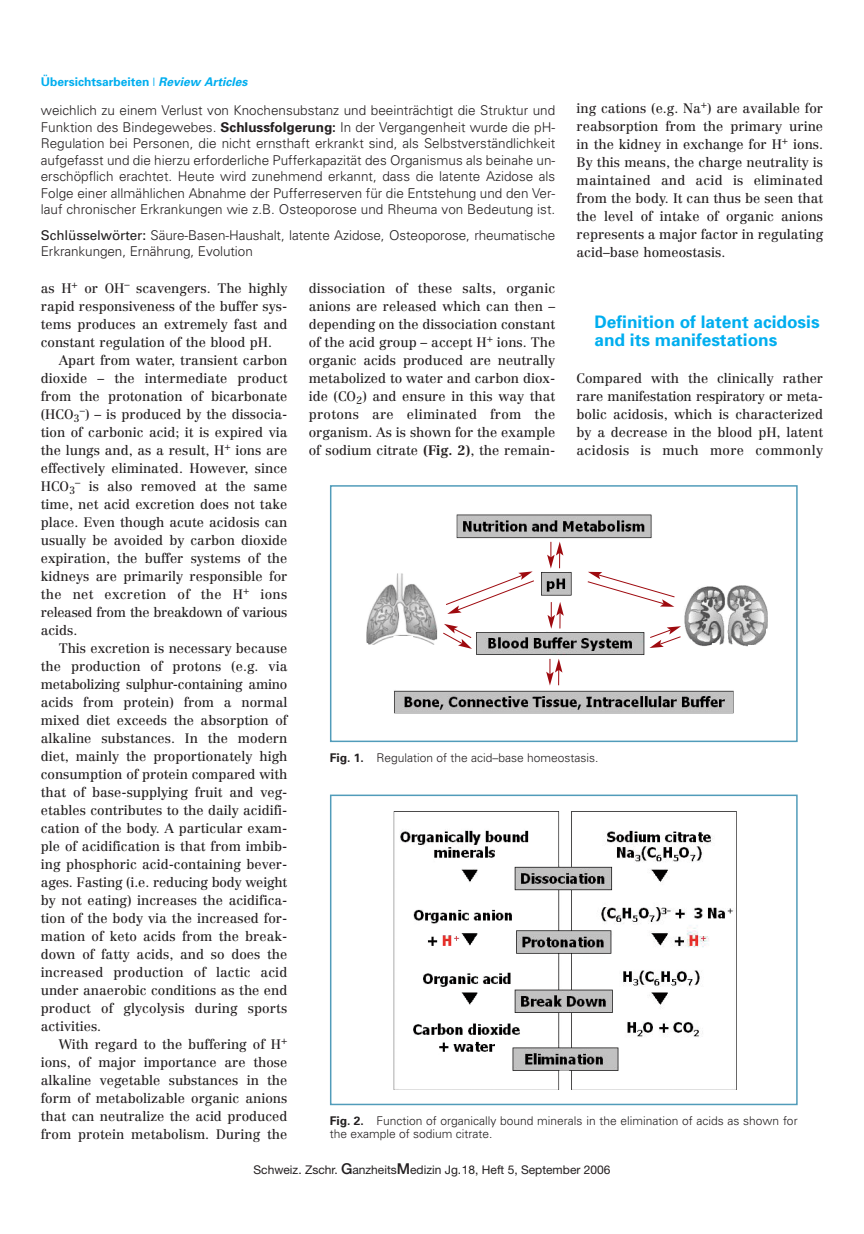
<style>
.page{position:relative;width:864px;height:1234px;background:#fff}
.page>*{position:absolute;margin:0;border:0;box-sizing:border-box;transform-origin:0 0}
.t1{font:700 17.25px/18.8px "Univers";color:#00aeef}
.t2{font:13.5px/18px "Centennial";color:#231f20;text-align:justify}
.t3{font:300 13.5px/16.5px "Univers";letter-spacing:-.005em;color:#231f20;text-align:justify}
.t4{font:300 12px/13.5px "Univers";color:#231f20}
.t5{font:12px "Helvetica Neue";color:#231f20}
.t6{font:700 12px "Univers";color:#00aeef}
.s1{font-style:italic}
.s2{font-weight:700}
.s3{font-weight:400}
.s4{font-weight:500;font-size:15px}
</style>
<div class="page">
<img style="left:366px;top:514px;width:402px;height:199px">
<div style="left:330px;top:485px;width:468px;height:257px;border:2px solid #519cba"></div>
<img style="left:394px;top:811px;width:343px;height:278px">
<div style="left:330px;top:794px;width:468px;height:310px;border:2px solid #519cba"></div>
<svg style="left:587px;top:571px;width:88px;height:35px"></svg>
<svg style="left:547px;top:485px;width:17px;height:144px"></svg>
<svg style="left:546px;top:658px;width:16px;height:28px"></svg>
<svg style="left:649px;top:626px;width:32px;height:22px"></svg>
<svg style="left:445px;top:571px;width:90px;height:43px"></svg>
<svg style="left:442px;top:623px;width:30px;height:25px"></svg>
<p class="t6" style="left:41px;top:77px;width:211px">Übersichtsarbeiten ❘ <span class="s1">Review Articles</span></p>
<p class="t3" style="left:41px;top:104px;width:516px">weichlich zu einem Verlust von Knochensubstanz und beeinträchtigt die Struktur und Funktion des Bindegewebes. <span class="s2">Schlussfolgerung:</span> In der Vergangenheit wurde die pH-Regulation bei Personen, die nicht ernsthaft erkrankt sind, als Selbstverständlichkeit aufgefasst und die hierzu erforderliche Pufferkapazität des Organismus als beinahe un&shy;erschöpflich erachtet. Heute wird zunehmend erkannt, dass die latente Azidose als Folge einer allmählichen Abnahme der Pufferreserven für die Entstehung und den Ver&shy;lauf chronischer Erkrankungen wie z.B. Osteoporose und Rheuma von Bedeutung ist.</p>
<p class="t3" style="left:41px;top:228px;width:516px"><span class="s3">Schlüsselwörter:</span> Säure-Basen-Haushalt, latente Azidose, Osteoporose, rheumatische<br>Erkrankungen, Ernährung, Evolution</p>
<p class="t2" style="left:577px;top:100px;width:248px">ing cations (e.g. Na<sup>+</sup>) are available for reabsorption from the primary urine in the kidney in exchange for H<sup>+</sup> ions.<br>By this means, the charge neutrality is maintained and acid is eliminated from the body. It can thus be seen that the level of intake of organic anions represents a major factor in regulating acid–base homeostasis.</p>
<p class="t2" style="left:41px;top:280px;width:248px">as H<sup>+</sup> or OH<sup>–</sup> scavengers. The highly rapid responsiveness of the buffer sys&shy;tems produces an extremely fast and constant regulation of the blood pH.</p>
<p class="t2" style="left:41px;top:352px;width:248px;text-indent:18px">Apart from water, transient carbon dioxide – the intermediate product from the protonation of bicarbonate (HCO<sub>3</sub><sup>–</sup>) – is produced by the dissocia&shy;tion of carbonic acid; it is expired via the lungs and, as a result, H<sup>+</sup> ions are effectively eliminated. However, since HCO<sub>3</sub><sup>–</sup> is also removed at the same time, net acid excretion does not take place. Even though acute acidosis can usually be avoided by carbon dioxide expiration, the buffer systems of the kidneys are primarily responsible for the net excretion of the H<sup>+</sup> ions released from the breakdown of various acids.</p>
<p class="t2" style="left:41px;top:640px;width:248px;text-indent:18px">This excretion is necessary because the production of protons (e.g. via metabolizing sulphur-containing amino acids from protein) from a normal mixed diet exceeds the absorption of alkaline substances. In the modern diet, mainly the proportionately high consumption of protein compared with that of base-supplying fruit and veg&shy;etables contributes to the daily acidifi&shy;cation of the body. A particular exam&shy;ple of acidification is that from imbib&shy;ing phosphoric acid-containing bever&shy;ages. Fasting (i.e. reducing body weight by not eating) increases the acidifica&shy;tion of the body via the increased for&shy;mation of keto acids from the break&shy;down of fatty acids, and so does the increased production of lactic acid under anaerobic conditions as the end product of glycolysis during sports activities.</p>
<p class="t2" style="left:41px;top:1036px;width:248px;text-indent:18px">With regard to the buffering of H<sup>+ </sup>ions, of major importance are those alkaline vegetable substances in the form of metabolizable organic anions that can neutralize the acid produced from protein metabolism. During the</p>
<p class="t2" style="left:309px;top:280px;width:248px">dissociation of these salts, organic anions are released which can then – depending on the dissociation constant of the acid group – accept H<sup>+</sup> ions. The organic acids produced are neutrally metabolized to water and carbon diox&shy;ide (CO<sub>2</sub>) and ensure in this way that protons are eliminated from the organism. As is shown for the example of sodium citrate <span class="s2">(Fig. 2)</span>, the remain-</p>
<p class="t1" style="left:594px;top:313px;width:227px">Definition of latent acidosis and its manifestations</p>
<p class="t2" style="left:577px;top:370px;width:248px">Compared with the clinically rather rare manifestation respiratory or meta&shy;bolic acidosis, which is characterized by a decrease in the blood pH, latent acidosis is much more commonly</p>
<p class="t4" style="left:330px;top:751px;width:270px"><span class="s2">Fig. 1.</span> Regulation of the acid–base homeostasis.</p>
<p class="t4" style="left:330px;top:1114px;width:469px"><span class="s2">Fig. 2.</span> Function of organically bound minerals in the elimination of acids as shown for the example of sodium citrate.</p>
<p class="t5" style="left:254px;top:1165px;width:358px">Schweiz. Zschr. <span class="s4">G</span>anzheits<span class="s4">M</span>edizin Jg.18, Heft 5, September 2006</p>
</div>
